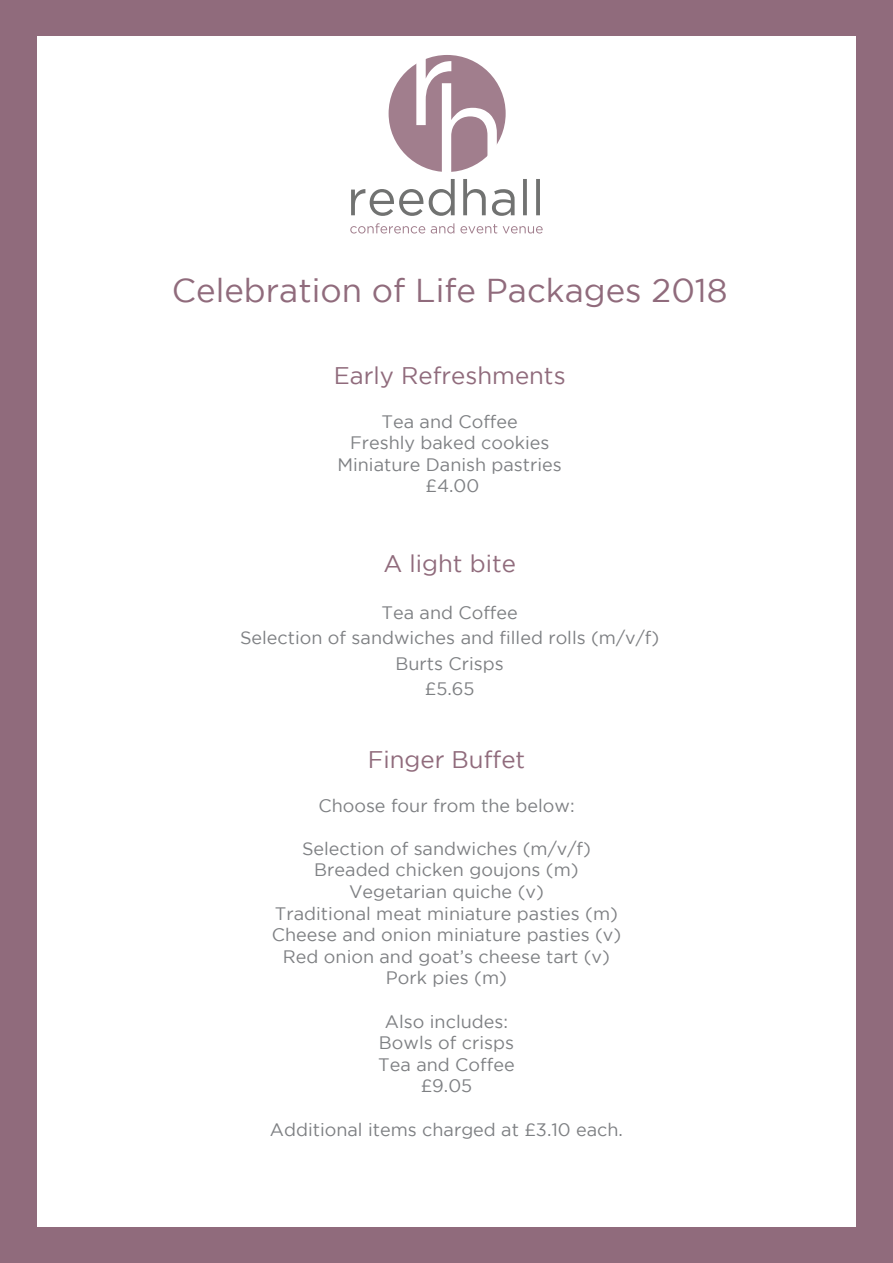
<style>
.page{position:relative;width:893px;height:1263px;background:#906b7c}
.page>*{position:absolute;margin:0;border:0;box-sizing:border-box;transform-origin:0 0}
.t1{font:33px "Gotham";color:#906b7c}
.t2{font:24px "Gotham";color:#906b7c}
.t3{font:18px/21.6px "Gotham";color:#7e8083;text-align:center}
</style>
<div class="page">
<div style="left:37px;top:36px;width:819px;height:1191px;background:#fff"></div>
<svg style="left:351px;top:179px;width:189px;height:37px"></svg>
<svg style="left:350px;top:223px;width:193px;height:11px"></svg>
<div style="left:389px;top:55px;width:117px;height:117px;background:#a17e8d;border-radius:50%"></div>
<svg style="left:416px;top:56px;width:81px;height:116px"></svg>
<h1 class="t1" style="left:172px;top:272px;width:557px">Celebration of Life Packages 2018</h1>
<h2 class="t2" style="left:334px;top:363px;width:233px">Early Refreshments</h2>
<p class="t3" style="left:337px;top:410px;width:226px">Tea and Coffee<br>Freshly baked cookies<br>Miniature Danish pastries £4.00</p>
<h2 class="t2" style="left:383px;top:550px;width:134px">A light bite</h2>
<p class="t3" style="left:240px;top:599px;width:421px;line-height:25.5px">Tea and Coffee<br>Selection of sandwiches and filled rolls (m/v/f)<br>Burts Crisps<br>£5.65</p>
<h2 class="t2" style="left:368px;top:746px;width:159px">Finger Buffet</h2>
<p class="t3" style="left:318px;top:794px;width:258px">Choose four from the below:</p>
<p class="t3" style="left:272px;top:837px;width:351px">Selection of sandwiches (m/v/f)<br>Breaded chicken goujons (m)<br>Vegetarian quiche (v)<br>Traditional meat miniature pasties (m)<br>Cheese and onion miniature pasties (v)<br>Red onion and goat’s cheese tart (v)<br>Pork pies (m)</p>
<p class="t3" style="left:378px;top:1010px;width:138px">Also includes:<br>Bowls of crisps<br>Tea and Coffee £9.05</p>
<p class="t3" style="left:270px;top:1118px;width:355px">Additional items charged at £3.10 each.</p>
</div>
